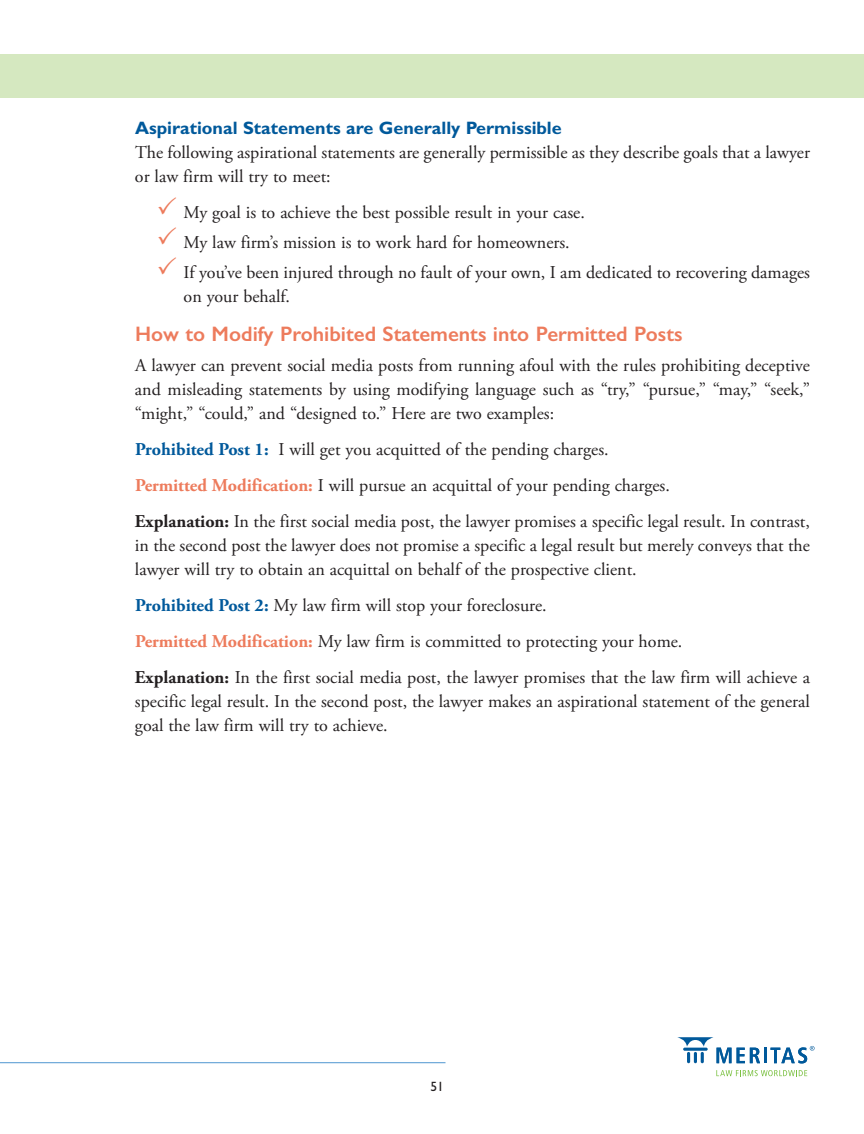
<style>
.page{position:relative;width:864px;height:1134px;background:#fff}
.page>*{position:absolute;margin:0;border:0;box-sizing:border-box;transform-origin:0 0}
.t1{font:600 21px "Gill Sans";color:#ed7b5c}
.t2{font:18px/24px "Adobe Garamond Pro";color:#231f20}
.t3{font:700 18px "Gill Sans Std";color:#00599b}
.t4{font:500 13.5px "Gill Sans MT Std";color:#231f20}
.s1{font-weight:700;color:#00599b}
.s2{font-weight:700;color:#ed7b5c}
.s3{font-weight:700}
</style>
<div class="page">
<div style="left:0;top:54px;width:864px;height:43px;background:#d5e8c0"></div>
<svg style="left:737px;top:1048px;width:23px;height:15px"></svg>
<hr style="left:764px;top:1048px;width:3px;height:15px;background:#00599b">
<svg style="left:678px;top:1037px;width:53px;height:26px"></svg>
<svg style="left:716px;top:1070px;width:91px;height:6px"></svg>
<svg style="left:771px;top:1046px;width:44px;height:17px"></svg>
<hr style="left:0;top:1062px;width:446px;height:1px;background:#4e96d1">
<p class="t3" style="left:135px;top:121px;width:428px">Aspirational Statements are Generally Permissible</p>
<p class="t2" style="left:135px;top:142px;width:677px">The following aspirational statements are generally permissible as they describe goals that a lawyer or law firm will try to meet:</p>
<p class="t2" style="left:184px;top:199px;width:628px;line-height:30px">My goal is to achieve the best possible result in your case.<br>My law firm’s mission is to work hard for homeowners.<br>If you’ve been injured through no fault of your own, I am dedicated to recovering damages</p>
<p class="t2" style="left:184px;top:286px;width:108px">on your behalf.</p>
<p class="t1" style="left:135px;top:321px;width:549px">How to Modify Prohibited Statements into Permitted Posts</p>
<p class="t2" style="left:135px;top:355px;width:677px;text-align:justify">A lawyer can prevent social media posts from running afoul with the rules prohibiting deceptive and misleading statements by using modifying language such as “try,” “pursue,” “may,” “seek,” “might,” “could,” and “designed to.” Here are two examples:</p>
<p class="t2" style="left:135px;top:433px;width:676px;line-height:36px"><span class="s1">Prohibited Post 1:</span> I will get you acquitted of the pending charges.<br><span class="s2">Permitted Modification:</span> I will pursue an acquittal of your pending charges.<br><span class="s3">Explanation:</span> In the first social media post, the lawyer promises a specific legal result. In contrast,</p>
<p class="t2" style="left:135px;top:535px;width:676px">in the second post the lawyer does not promise a specific a legal result but merely conveys that the lawyer will try to obtain an acquittal on behalf of the prospective client.</p>
<p class="t2" style="left:135px;top:589px;width:677px;line-height:36px"><span class="s1">Prohibited Post 2:</span> My law firm will stop your foreclosure.<br><span class="s2">Permitted Modification:</span> My law firm is committed to protecting your home.<br><span class="s3">Explanation:</span> In the first social media post, the lawyer promises that the law firm will achieve a</p>
<p class="t2" style="left:135px;top:691px;width:677px">specific legal result. In the second post, the lawyer makes an aspirational statement of the general goal the law firm will try to achieve.</p>
<p class="t4" style="left:430px;top:1082px;width:15px">51</p>
</div>
